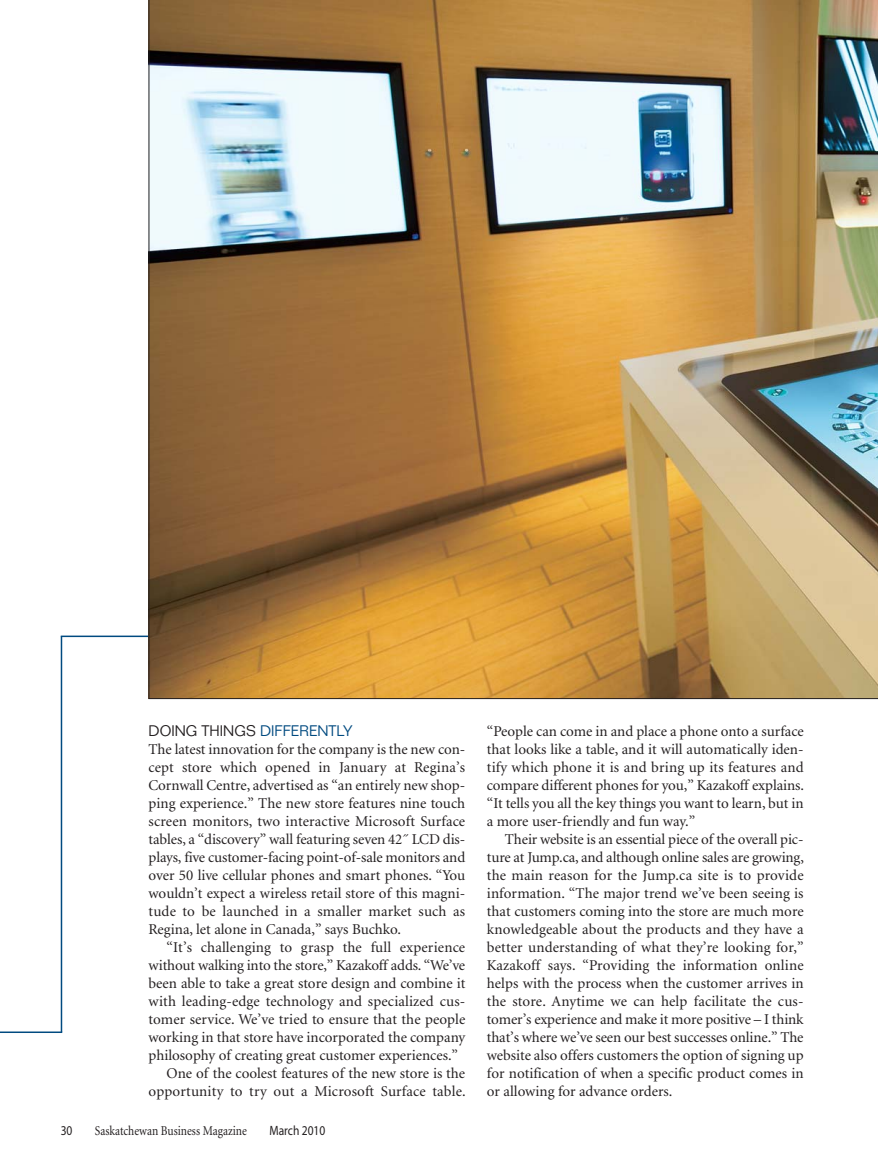
<style>
.page{position:relative;width:878px;height:1161px;background:#fff}
.page>*{position:absolute;margin:0;border:0;box-sizing:border-box;transform-origin:0 0}
.t1{font:15px/18px "Minion";color:#231f20;text-align:justify}
.t2{font:300 15px "Folio";color:#231f20}
.t3{font:13.5px "Minion";color:#231f20;scale:.85 1}
.t4{font:13.5px "Myriad";color:#231f20;scale:.85 1}
.s1{color:#004a80}
</style>
<div class="page">
<hr style="left:0;top:1032px;width:62px;height:1px;background:#004a80">
<hr style="left:61px;top:636px;width:817px;height:1px;background:#004a80">
<hr style="left:61px;top:637px;width:1px;height:395px;background:#004a80">
<img style="left:148px;top:0;width:730px;height:699px">
<p class="t2" style="left:148px;top:725px;width:206px">DOING THINGS <span class="s1">DIFFERENTLY</span></p>
<p class="t1" style="left:148px;top:741px;width:318px">The latest innovation for the company is the new con&shy;cept store which opened in January at Regina’s Cornwall Centre, advertised as “an entirely new shop&shy;ping experience.” The new store features nine touch screen monitors, two interactive Microsoft Surface tables, a “discovery” wall featuring seven 42˝ LCD dis&shy;plays, five customer-facing point-of-sale monitors and over 50 live cellular phones and smart phones. “You wouldn’t expect a wireless retail store of this magni&shy;tude to be launched in a smaller market such as Regina, let alone in Canada,” says Buchko.</p>
<p class="t1" style="left:167px;top:939px;width:300px">“It’s challenging to grasp the full experience</p>
<p class="t1" style="left:148px;top:957px;width:318px">without walking into the store,” Kazakoff adds. “We’ve</p>
<p class="t1" style="left:148px;top:975px;width:318px">been able to take a great store design and combine it</p>
<p class="t1" style="left:148px;top:993px;width:318px">with leading-edge technology and specialized cus-</p>
<p class="t1" style="left:148px;top:1011px;width:318px">tomer service. We’ve tried to ensure that the people</p>
<p class="t1" style="left:148px;top:1029px;width:318px">working in that store have incorporated the company</p>
<p class="t1" style="left:148px;top:1047px;width:311px">philosophy of creating great customer experiences.”</p>
<p class="t1" style="left:167px;top:1065px;width:300px">One of the coolest features of the new store is the</p>
<p class="t1" style="left:148px;top:1083px;width:319px">opportunity to try out a Microsoft Surface table.</p>
<p class="t4" style="left:61px;top:1125px;width:15px">30</p>
<p class="t3" style="left:95px;top:1125px;width:180px">Saskatchewan Business Magazine</p>
<p class="t4" style="left:269px;top:1125px;width:67px">March 2010</p>
<p class="t1" style="left:487px;top:723px;width:318px">“People can come in and place a phone onto a surface that looks like a table, and it will automatically iden&shy;tify which phone it is and bring up its features and compare different phones for you,” Kazakoff explains. “It tells you all the key things you want to learn, but in a more user-friendly and fun way.”</p>
<p class="t1" style="left:487px;top:831px;width:318px;text-indent:18px">Their website is an essential piece of the overall pic&shy;ture at Jump.ca, and although online sales are growing, the main reason for the Jump.ca site is to provide information. “The major trend we’ve been seeing is that customers coming into the store are much more knowledgeable about the products and they have a better understanding of what they’re looking for,” Kazakoff says. “Providing the information online helps with the process when the customer arrives in the store. Anytime we can help facilitate the cus&shy;tomer’s experience and make it more positive – I think that’s where we’ve seen our best successes online.” The website also offers customers the option of signing up for notification of when a specific product comes in or allowing for advance orders.</p>
</div>
